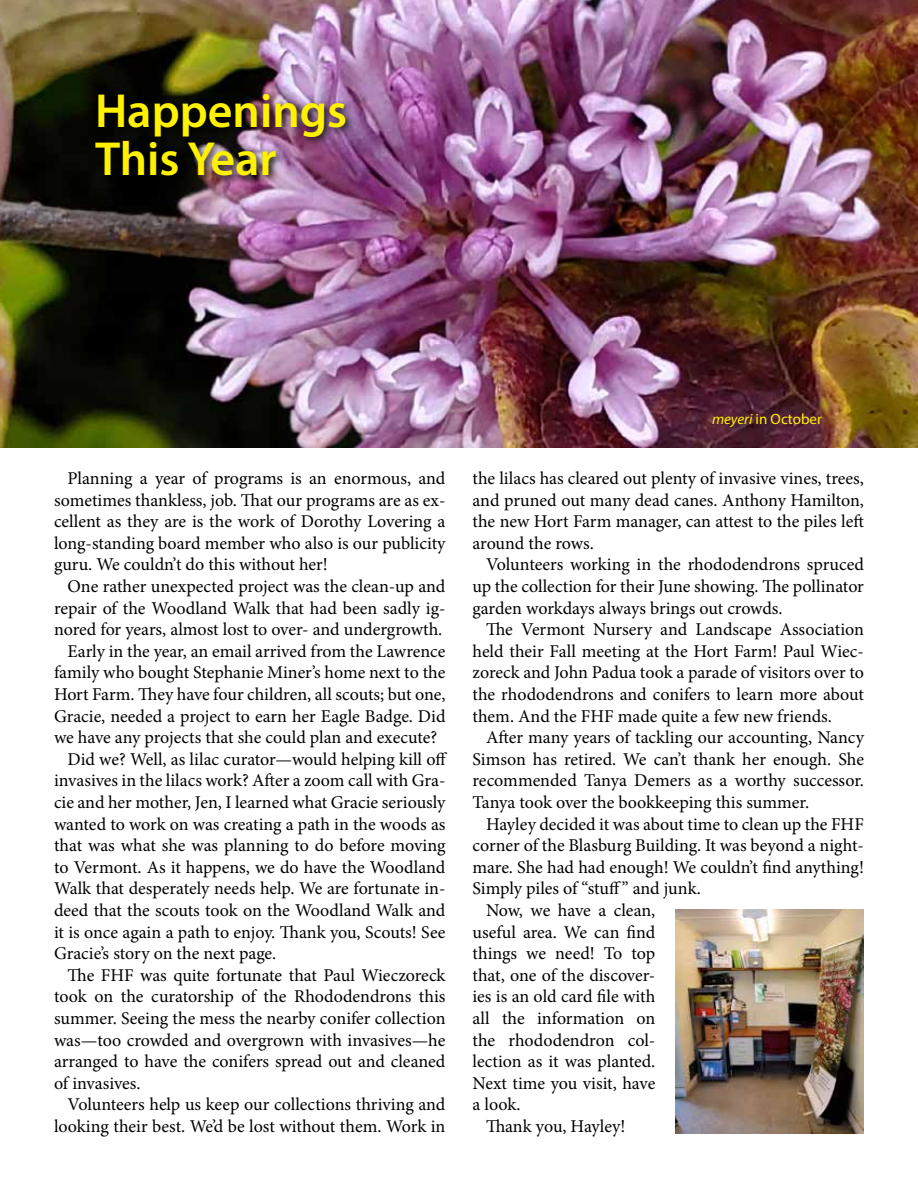
<style>
.page{position:relative;width:918px;height:1188px;background:#fff}
.page>*{position:absolute;margin:0;border:0;box-sizing:border-box;transform-origin:0 0}
.t1{font:600 48px/48px "Myriad Pro";color:#fff200}
.t2{font:18px/21.6px "Minion Pro";letter-spacing:-.005em;color:#000;text-align:justify}
.t3{font:15px "Myriad Pro";color:#fff200}
.s1{font-style:italic}
</style>
<div class="page">
<img style="left:0;top:0;width:918px;height:448px">
<div style="left:91px;top:90px;width:264px;height:95px;background:#000;opacity:.88"></div>
<img style="left:676px;top:909px;width:188px;height:225px">
<h1 class="t1" style="left:95px;top:85px;width:254px">Happenings<br>This Year</h1>
<p class="t2" style="left:54px;top:468px;width:393px;text-indent:14px">Planning a year of programs is an enormous, and sometimes thankless, job. That our programs are as ex&shy;cellent as they are is the work of Dorothy Lovering a long-standing board member who also is our publicity guru. We couldn’t do this without her!</p>
<p class="t2" style="left:68px;top:576px;width:379px">One rather unexpected project was the clean-up and</p>
<p class="t2" style="left:54px;top:597px;width:393px">repair of the Woodland Walk that had been sadly ig-</p>
<p class="t2" style="left:54px;top:619px;width:390px">nored for years, almost lost to over- and undergrowth.</p>
<p class="t2" style="left:68px;top:640px;width:379px">Early in the year, an email arrived from the Lawrence</p>
<p class="t2" style="left:54px;top:662px;width:393px">family who bought Stephanie Miner’s home next to the</p>
<p class="t2" style="left:54px;top:684px;width:393px">Hort Farm. They have four children, all scouts; but one,</p>
<p class="t2" style="left:54px;top:705px;width:393px">Gracie, needed a project to earn her Eagle Badge. Did</p>
<p class="t2" style="left:54px;top:727px;width:385px">we have any projects that she could plan and execute?</p>
<p class="t2" style="left:68px;top:748px;width:381px">Did we? Well, as lilac curator—would helping kill off</p>
<p class="t2" style="left:54px;top:770px;width:393px">invasives in the lilacs work? After a zoom call with Gra-</p>
<p class="t2" style="left:54px;top:792px;width:393px">cie and her mother, Jen, I learned what Gracie seriously</p>
<p class="t2" style="left:54px;top:813px;width:393px">wanted to work on was creating a path in the woods as</p>
<p class="t2" style="left:54px;top:835px;width:393px">that was what she was planning to do before moving</p>
<p class="t2" style="left:54px;top:856px;width:393px">to Vermont. As it happens, we do have the Woodland</p>
<p class="t2" style="left:54px;top:878px;width:393px">Walk that desperately needs help. We are fortunate in-</p>
<p class="t2" style="left:54px;top:900px;width:393px">deed that the scouts took on the Woodland Walk and</p>
<p class="t2" style="left:54px;top:921px;width:393px">it is once again a path to enjoy. Thank you, Scouts! See</p>
<p class="t2" style="left:54px;top:943px;width:224px">Gracie’s story on the next page.</p>
<p class="t2" style="left:68px;top:964px;width:379px">The FHF was quite fortunate that Paul Wieczoreck</p>
<p class="t2" style="left:54px;top:986px;width:393px">took on the curatorship of the Rhododendrons this</p>
<p class="t2" style="left:54px;top:1008px;width:393px">summer. Seeing the mess the nearby conifer collection</p>
<p class="t2" style="left:54px;top:1029px;width:393px">was—too crowded and overgrown with invasives—he</p>
<p class="t2" style="left:54px;top:1051px;width:393px">arranged to have the conifers spread out and cleaned</p>
<p class="t2" style="left:54px;top:1072px;width:88px">of invasives.</p>
<p class="t2" style="left:68px;top:1094px;width:380px">Volunteers help us keep our collections thriving and</p>
<p class="t2" style="left:54px;top:1116px;width:393px">looking their best. We’d be lost without them. Work in</p>
<p class="t3" style="left:712px;top:410px;width:111px"><span class="s1">meyeri</span> in October</p>
<p class="t2" style="left:472px;top:468px;width:393px">the lilacs has cleared out plenty of invasive vines, trees, and pruned out many dead canes. Anthony Hamilton, the new Hort Farm manager, can attest to the piles left around the rows.</p>
<p class="t2" style="left:472px;top:554px;width:393px;text-indent:14px">Volunteers working in the rhododendrons spruced up the collection for their June showing. The pollinator garden workdays always brings out crowds.</p>
<p class="t2" style="left:472px;top:619px;width:393px;text-indent:14px">The Vermont Nursery and Landscape Association held their Fall meeting at the Hort Farm! Paul Wiec&shy;zoreck and John Padua took a parade of visitors over to the rhododendrons and conifers to learn more about them. And the FHF made quite a few new friends.</p>
<p class="t2" style="left:472px;top:727px;width:393px;text-indent:14px">After many years of tackling our accounting, Nancy Simson has retired. We can’t thank her enough. She recommended Tanya Demers as a worthy successor.<br>Tanya took over the bookkeeping this summer.</p>
<p class="t2" style="left:486px;top:813px;width:379px">Hayley decided it was about time to clean up the FHF</p>
<p class="t2" style="left:472px;top:835px;width:393px">corner of the Blasburg Building. It was beyond a night-</p>
<p class="t2" style="left:472px;top:856px;width:393px">mare. She had had enough! We couldn’t find anything!</p>
<p class="t2" style="left:472px;top:878px;width:230px">Simply piles of “stuff” and junk.</p>
<p class="t2" style="left:486px;top:900px;width:171px">Now, we have a clean,</p>
<p class="t2" style="left:472px;top:921px;width:184px">useful area. We can find</p>
<p class="t2" style="left:472px;top:943px;width:184px">things we need! To top</p>
<p class="t2" style="left:472px;top:964px;width:184px">that, one of the discover-</p>
<p class="t2" style="left:472px;top:986px;width:184px">ies is an old card file with</p>
<p class="t2" style="left:472px;top:1008px;width:184px">all the information on</p>
<p class="t2" style="left:472px;top:1029px;width:184px">the rhododendron col-</p>
<p class="t2" style="left:472px;top:1051px;width:184px">lection as it was planted.</p>
<p class="t2" style="left:472px;top:1072px;width:184px">Next time you visit, have</p>
<p class="t2" style="left:472px;top:1094px;width:49px">a look.</p>
<p class="t2" style="left:486px;top:1116px;width:141px">Thank you, Hayley!</p>
</div>
